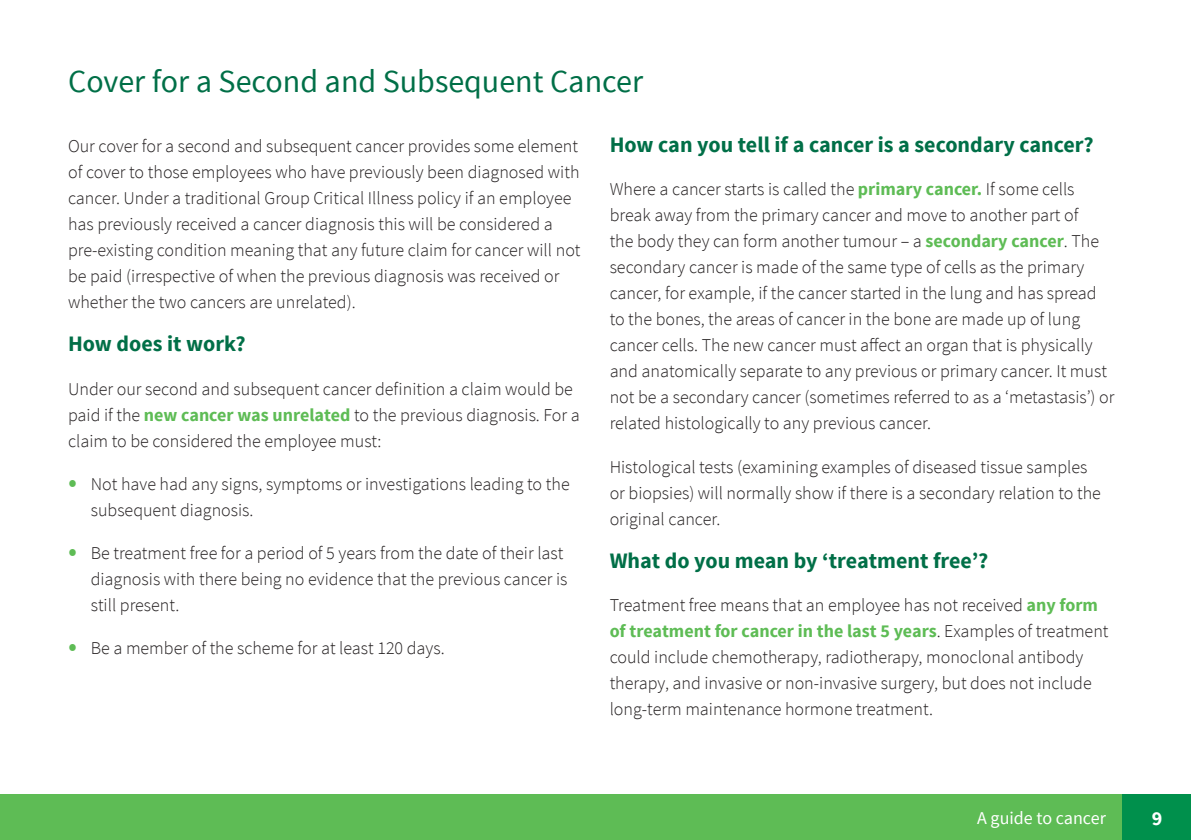
<style>
.page{position:relative;width:1191px;height:840px;background:#fff}
.page>*{position:absolute;margin:0;border:0;box-sizing:border-box;transform-origin:0 0}
.t1{font:32px "Source Sans Pro";color:#006f47}
.t2{font:700 22px "Source Sans Pro";color:#006f47}
.t3{font:700 20px "Source Sans Pro";color:#fff}
.t4{font:300 18px/26px "Source Sans Pro";color:#231f20}
.t5{font:18px "Source Sans Pro";color:#fff}
.s1{font-weight:700;color:#5ebc55}
.s2{font-size:32px;color:#5ebc55}
</style>
<div class="page">
<div style="left:0;top:794px;width:1123px;height:45px;background:#5ebc55"></div>
<div style="left:1123px;top:794px;width:68px;height:45px;background:#00904c"></div>
<h1 class="t1" style="left:68px;top:62px;width:576px">Cover for a Second and Subsequent Cancer</h1>
<p class="t4" style="left:68px;top:133px;width:514px">Our cover for a second and subsequent cancer provides some element of cover to those employees who have previously been diagnosed with cancer. Under a traditional Group Critical Illness policy if an employee has previously received a cancer diagnosis this will be considered a pre-existing condition meaning that any future claim for cancer will not be paid (irrespective of when the previous diagnosis was received or whether the two cancers are unrelated).</p>
<p class="t2" style="left:68px;top:330px;width:179px">How does it work?</p>
<p class="t4" style="left:68px;top:375px;width:513px">Under our second and subsequent cancer definition a claim would be paid if the <span class="s1">new cancer was unrelated</span> to the previous diagnosis. For a claim to be considered the employee must:</p>
<p class="t4" style="left:91px;top:470px;width:480px;text-indent:-23px"><span class="s2">•</span> Not have had any signs, symptoms or investigations leading to the subsequent diagnosis.</p>
<p class="t4" style="left:91px;top:539px;width:478px;text-indent:-23px"><span class="s2">•</span> Be treatment free for a period of 5 years from the date of their last diagnosis with there being no evidence that the previous cancer is still present.</p>
<p class="t4" style="left:68px;top:634px;width:378px"><span class="s2">•</span> Be a member of the scheme for at least 120 days.</p>
<p class="t2" style="left:609px;top:131px;width:485px">How can you tell if a cancer is a secondary cancer?</p>
<p class="t4" style="left:609px;top:176px;width:506px">Where a cancer starts is called the <span class="s1">primary cancer.</span> If some cells break away from the primary cancer and move to another part of<br>the body they can form another tumour – a <span class="s1">secondary cancer</span>. The secondary cancer is made of the same type of cells as the primary cancer, for example, if the cancer started in the lung and has spread to the bones, the areas of cancer in the bone are made up of lung cancer cells. The new cancer must affect an organ that is physically and anatomically separate to any previous or primary cancer. It must not be a secondary cancer (sometimes referred to as a ‘metastasis’) or related histologically to any previous cancer.</p>
<p class="t4" style="left:609px;top:453px;width:493px">Histological tests (examining examples of diseased tissue samples or biopsies) will normally show if there is a secondary relation to the original cancer.</p>
<p class="t2" style="left:609px;top:546px;width:380px">What do you mean by ‘treatment free’?</p>
<p class="t4" style="left:609px;top:591px;width:500px">Treatment free means that an employee has not received <span class="s1">any form of treatment for cancer in the last 5 years</span>. Examples of treatment could include chemotherapy, radiotherapy, monoclonal antibody therapy, and invasive or non-invasive surgery, but does not include long-term maintenance hormone treatment.</p>
<p class="t5" style="left:977px;top:806px;width:130px">A guide to cancer</p>
<p class="t3" style="left:1151px;top:804px;width:12px">9</p>
</div>
